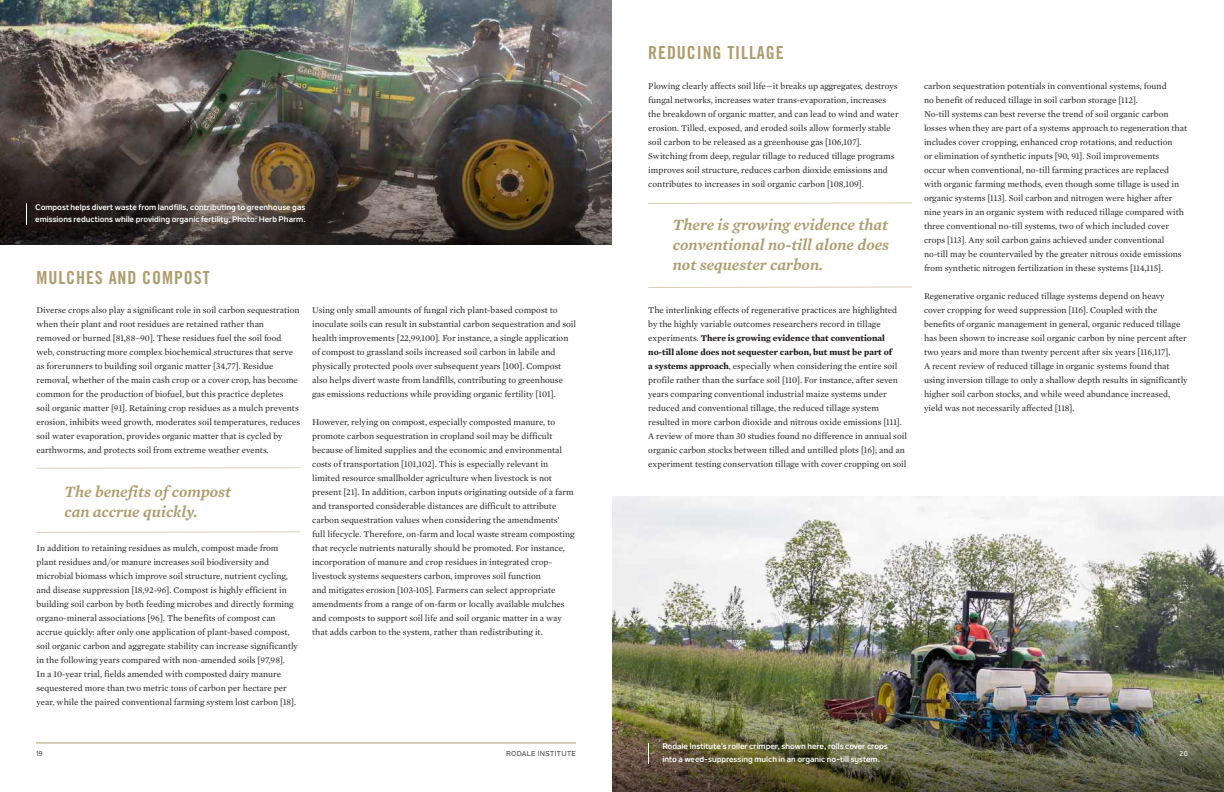
<style>
.page{position:relative;width:1224px;height:792px;background:#fff}
.page>*{position:absolute;margin:0;border:0;box-sizing:border-box;transform-origin:0 0}
.t1{font:18px "Trade Gothic Bold Cond Twenty";letter-spacing:.05em;color:#ad9d6e}
.t2{font:italic 600 16px/20px "Mercury Text G2";color:#ad9d6e}
.t3{font:9px/14px "Mercury Text G1";color:#231f20}
.t4{font:700 8px/12px "Nolan Next";color:#fff}
.t5{font:500 7px "Nolan Next";letter-spacing:.04em;color:#3e3e3f}
.t6{font:500 7px "Nolan Next";color:#fff}
.s1{font-weight:700}
</style>
<div class="page">
<hr style="left:36px;top:743px;width:540px;height:1px;background:#ad9d6e">
<img style="left:0;top:0;width:612px;height:245px">
<img style="left:613px;top:496px;width:611px;height:132px">
<svg style="left:26px;top:203px;width:1px;height:22px"></svg>
<img style="left:612px;top:628px;width:612px;height:164px">
<svg style="left:648px;top:743px;width:1px;height:21px"></svg>
<svg style="left:36px;top:467px;width:265px;height:2px"></svg>
<svg style="left:36px;top:531px;width:265px;height:2px"></svg>
<svg style="left:648px;top:202px;width:264px;height:2px"></svg>
<svg style="left:648px;top:287px;width:264px;height:1px"></svg>
<p class="t4" style="left:35px;top:201px;width:272px">Compost helps divert waste from landfills, contributing to greenhouse gas emissions reductions while providing organic fertility. Photo: Herb Pharm.</p>
<h1 class="t1" style="left:37px;top:267px;width:175px">MULCHES AND COMPOST</h1>
<p class="t3" style="left:37px;top:303px;width:265px">Diverse crops also play a significant role in soil carbon sequestration when their plant and root residues are retained rather than removed or burned [81,88–90]. These residues fuel the soil food web, constructing more complex biochemical structures that serve as forerunners to building soil organic matter [34,77]. Residue removal, whether of the main cash crop or a cover crop, has become common for the production of biofuel, but this practice depletes<br>soil organic matter [91]. Retaining crop residues as a mulch prevents erosion, inhibits weed growth, moderates soil temperatures, reduces soil water evaporation, provides organic matter that is cycled by earthworms, and protects soil from extreme weather events.</p>
<h2 class="t2" style="left:64px;top:482px;width:168px">The benefits of compost can accrue quickly.</h2>
<p class="t3" style="left:37px;top:541px;width:263px">In addition to retaining residues as mulch, compost made from plant residues and/or manure increases soil biodiversity and microbial biomass which improve soil structure, nutrient cycling, and disease suppression [18,92-96]. Compost is highly efficient in building soil carbon by both feeding microbes and directly forming organo-mineral associations [96]. The benefits of compost can accrue quickly: after only one application of plant-based compost, soil organic carbon and aggregate stability can increase significantly in the following years compared with non-amended soils [97,98].<br>In a 10-year trial, fields amended with composted dairy manure sequestered more than two metric tons of carbon per hectare per year, while the paired conventional farming system lost carbon [18].</p>
<p class="t3" style="left:312px;top:303px;width:265px">Using only small amounts of fungal rich plant-based compost to inoculate soils can result in substantial carbon sequestration and soil health improvements [22,99,100]. For instance, a single application of compost to grassland soils increased soil carbon in labile and physically protected pools over subsequent years [100]. Compost also helps divert waste from landfills, contributing to greenhouse gas emissions reductions while providing organic fertility [101].</p>
<p class="t3" style="left:312px;top:415px;width:264px">However, relying on compost, especially composted manure, to promote carbon sequestration in cropland soil may be difficult because of limited supplies and the economic and environmental costs of transportation [101,102]. This is especially relevant in limited resource smallholder agriculture when livestock is not present [21]. In addition, carbon inputs originating outside of a farm and transported considerable distances are difficult to attribute carbon sequestration values when considering the amendments’ full lifecycle. Therefore, on-farm and local waste stream composting that recycle nutrients naturally should be promoted. For instance, incorporation of manure and crop residues in integrated crop&shy;livestock systems sequesters carbon, improves soil function<br>and mitigates erosion [103-105]. Farmers can select appropriate amendments from a range of on-farm or locally available mulches and composts to support soil life and soil organic matter in a way that adds carbon to the system, rather than redistributing it.</p>
<h1 class="t1" style="left:648px;top:41px;width:137px">REDUCING TILLAGE</h1>
<p class="t3" style="left:648px;top:79px;width:252px">Plowing clearly affects soil life—it breaks up aggregates, destroys fungal networks, increases water trans-evaporation, increases the breakdown of organic matter, and can lead to wind and water erosion. Tilled, exposed, and eroded soils allow formerly stable soil carbon to be released as a greenhouse gas [106,107].<br>Switching from deep, regular tillage to reduced tillage programs improves soil structure, reduces carbon dioxide emissions and contributes to increases in soil organic carbon [108,109].</p>
<h2 class="t2" style="left:673px;top:214px;width:218px;text-align:justify">There is growing evidence that conventional no-till alone does not sequester carbon.</h2>
<p class="t3" style="left:648px;top:303px;width:260px">The interlinking effects of regenerative practices are highlighted by the highly variable outcomes researchers record in tillage experiments. <span class="s1">There is growing evidence that conventional no-till alone does not sequester carbon, but must be part of<br>a systems approach</span>, especially when considering the entire soil profile rather than the surface soil [110]. For instance, after seven years comparing conventional industrial maize systems under reduced and conventional tillage, the reduced tillage system resulted in more carbon dioxide and nitrous oxide emissions [111].<br>A review of more than 30 studies found no difference in annual soil organic carbon stocks between tilled and untilled plots [16]; and an experiment testing conservation tillage with cover cropping on soil</p>
<p class="t3" style="left:924px;top:79px;width:265px">carbon sequestration potentials in conventional systems, found<br>no benefit of reduced tillage in soil carbon storage [112].<br>No-till systems can best reverse the trend of soil organic carbon losses when they are part of a systems approach to regeneration that includes cover cropping, enhanced crop rotations, and reduction<br>or elimination of synthetic inputs [90, 91]. Soil improvements<br>occur when conventional, no-till farming practices are replaced with organic farming methods, even though some tillage is used in organic systems [113]. Soil carbon and nitrogen were higher after nine years in an organic system with reduced tillage compared with three conventional no-till systems, two of which included cover crops [113]. Any soil carbon gains achieved under conventional no-till may be countervailed by the greater nitrous oxide emissions from synthetic nitrogen fertilization in these systems [114,115].</p>
<p class="t3" style="left:924px;top:289px;width:265px">Regenerative organic reduced tillage systems depend on heavy cover cropping for weed suppression [116]. Coupled with the benefits of organic management in general, organic reduced tillage has been shown to increase soil organic carbon by nine percent after two years and more than twenty percent after six years [116,117].<br>A recent review of reduced tillage in organic systems found that using inversion tillage to only a shallow depth results in significantly higher soil carbon stocks, and while weed abundance increased, yield was not necessarily affected [118].</p>
<p class="t4" style="left:662px;top:739px;width:227px;line-height:13px">Rodale Institute’s roller crimper, shown here, rolls cover crops into a weed-suppressing mulch in an organic no-till system.</p>
<p class="t5" style="left:36px;top:750px;width:8px">19</p>
<p class="t5" style="left:506px;top:750px;width:71px">RODALE INSTITUTE</p>
<p class="t6" style="left:1180px;top:750px;width:10px">20</p>
</div>
